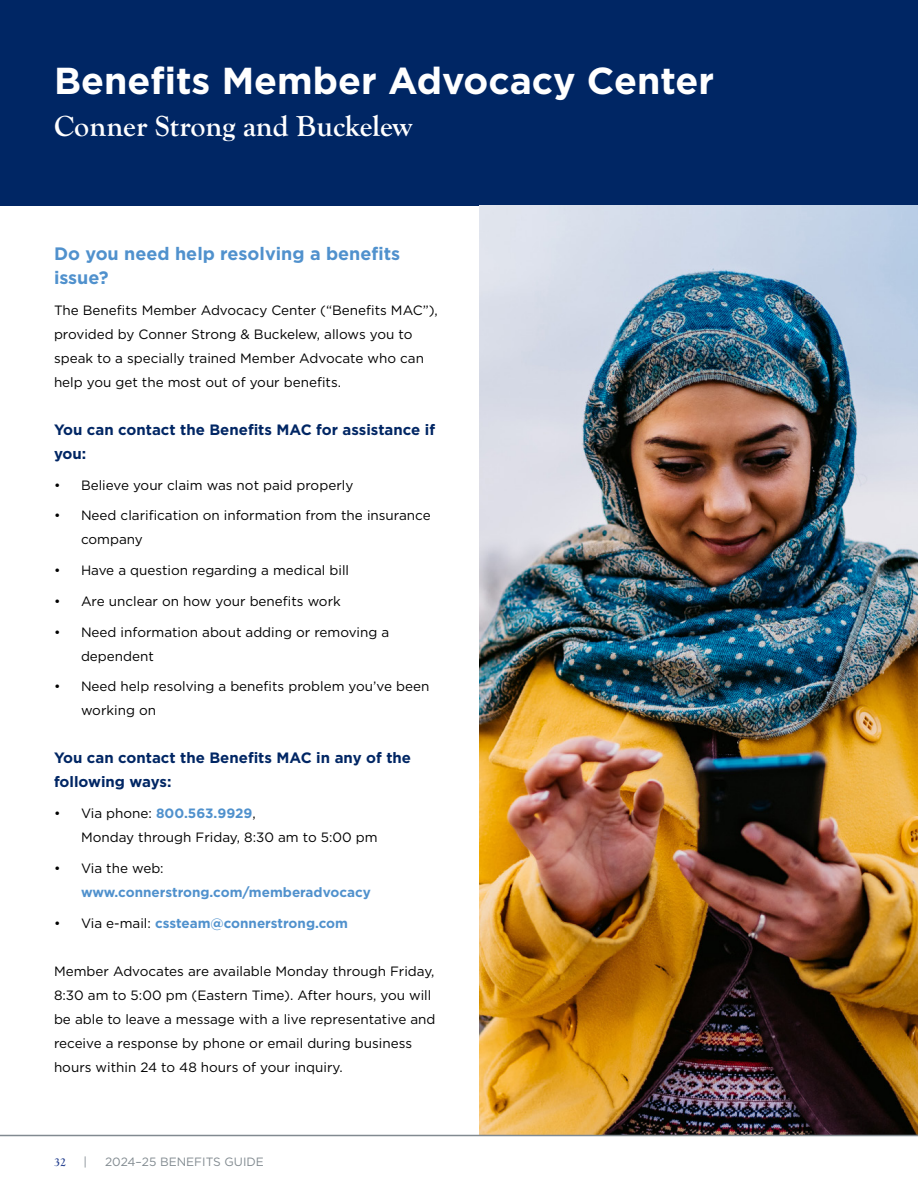
<style>
.page{position:relative;width:918px;height:1188px;background:#fff}
.page>*{position:absolute;margin:0;border:0;box-sizing:border-box;transform-origin:0 0}
.t1{font:700 37.5px "Gotham";color:#fff}
.t2{font:700 30px "Goudy Old Sty";color:#fff}
.t3{font:700 18px/24px "Gotham";color:#5091cd}
.t4{font:700 15px/24px "Gotham";color:#002664}
.t5{font:13.5px/24px "Gotham";color:#000}
.t6{font:700 13.5px "Gotham";color:#5091cd}
.t7{font:12px "Gotham";color:#818a90}
.t8{font:700 12px "Goudy Old Style T";color:#25408f}
.s1{font-weight:700;color:#5091cd}
.s2{font-weight:400;color:#000}
</style>
<div class="page">
<div style="left:0;top:0;width:918px;height:205px;background:#002664"></div>
<img style="left:480px;top:205px;width:438px;height:930px">
<hr style="left:0;top:1135px;width:918px;height:1px;background:#818a90">
<h1 class="t1" style="left:54px;top:56px;width:662px">Benefits Member Advocacy Center</h1>
<h2 class="t2" style="left:54px;top:109px;width:360px">Conner Strong and Buckelew</h2>
<h3 class="t3" style="left:54px;top:242px;width:348px">Do you need help resolving a benefits issue?</h3>
<p class="t5" style="left:54px;top:298px;width:385px">The Benefits Member Advocacy Center (“Benefits MAC”), provided by Conner Strong &amp; Buckelew, allows you to speak to a specially trained Member Advocate who can help you get the most out of your benefits.</p>
<p class="t4" style="left:54px;top:418px;width:383px">You can contact the Benefits MAC for assistance if you:</p>
<p class="t5" style="left:54px;top:473px;width:301px">• Believe your claim was not paid properly</p>
<p class="t5" style="left:81px;top:503px;width:351px;text-indent:-27px">• Need clarification on information from the insurance company</p>
<p class="t5" style="left:54px;top:558px;width:297px">• Have a question regarding a medical bill</p>
<p class="t5" style="left:54px;top:589px;width:288px">• Are unclear on how your benefits work</p>
<p class="t5" style="left:81px;top:620px;width:310px;text-indent:-27px">• Need information about adding or removing a dependent</p>
<p class="t5" style="left:81px;top:674px;width:350px;text-indent:-27px">• Need help resolving a benefits problem you’ve been working on</p>
<p class="t4" style="left:54px;top:746px;width:359px">You can contact the Benefits MAC in any of the following ways:</p>
<p class="t5" style="left:81px;top:801px;width:298px;text-indent:-27px">• Via phone: <span class="s1">800.563.9929</span>,<br>Monday through Friday, 8:30 am to 5:00 pm</p>
<p class="t5" style="left:54px;top:856px;width:111px">• Via the web:</p>
<p class="t6" style="left:81px;top:883px;width:291px">www.connerstrong.com/memberadvocacy</p>
<p class="t6" style="left:54px;top:914px;width:296px"><span class="s2">• Via e-mail:</span> cssteam@connerstrong.com</p>
<p class="t5" style="left:54px;top:959px;width:383px">Member Advocates are available Monday through Friday, 8:30 am to 5:00 pm (Eastern Time). After hours, you will be able to leave a message with a live representative and receive a response by phone or email during business hours within 24 to 48 hours of your inquiry.</p>
<p class="t8" style="left:54px;top:1155px;width:13px">32</p>
<p class="t7" style="left:83px;top:1154px;width:5px">|</p>
<p class="t7" style="left:105px;top:1154px;width:160px">2024–25 BENEFITS GUIDE</p>
</div>
